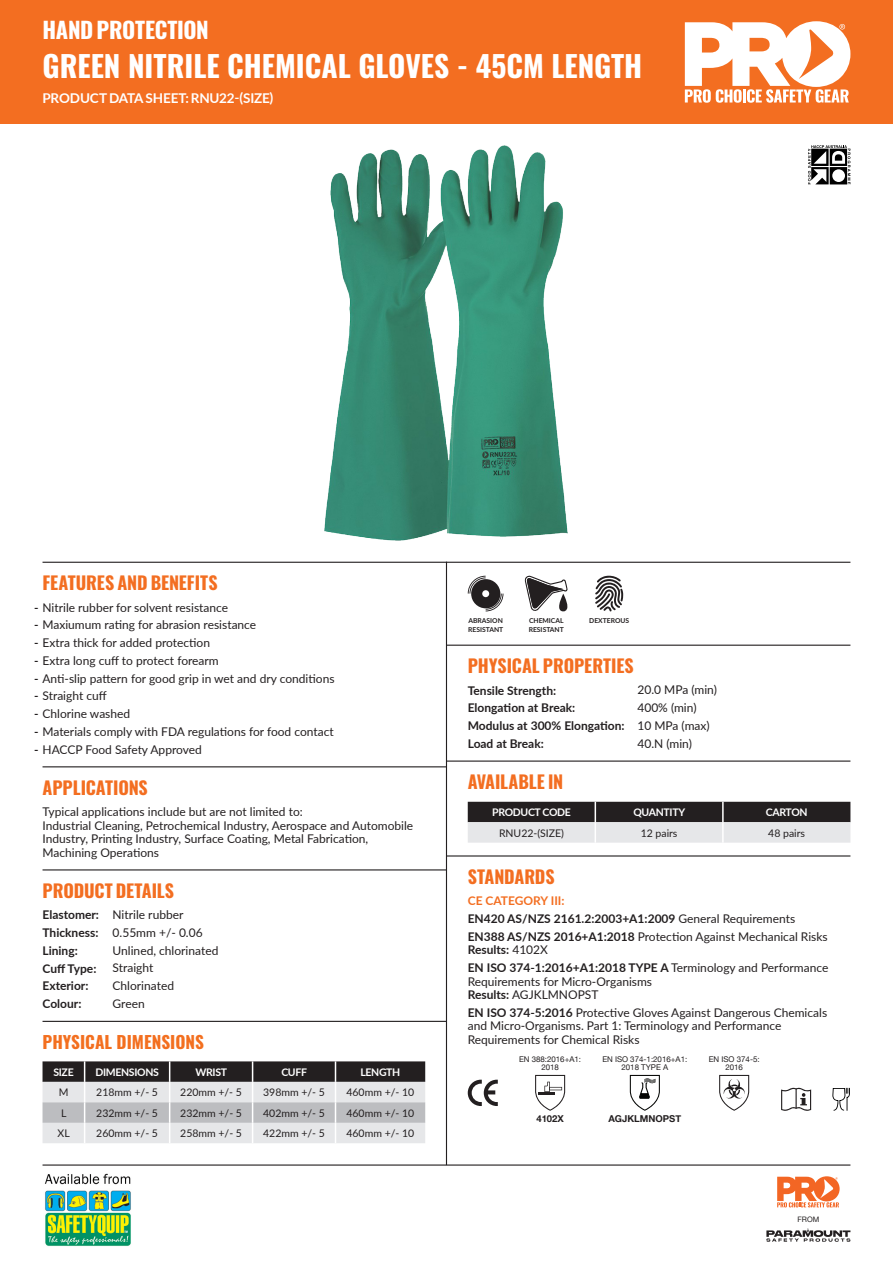
<style>
.page{position:relative;width:893px;height:1263px;background:#fff}
.page>*{position:absolute;margin:0;border:0;box-sizing:border-box;transform-origin:0 0}
.Pa0{font:700 29.55px "Oswald";color:#fff}
.t1{font:700 22.5px "Oswald";letter-spacing:-.015em;color:#fff}
.t2{font:700 18px "Oswald";letter-spacing:-.005em;color:#f36e21}
.Default{font:700 17.25px "Oswald";color:#f36f1f}
.t3{font:700 13.5px "Lato";letter-spacing:-.01em;color:#fff}
.t4{font:12px/13.5px "Lato";color:#231f20}
.t5{font:700 12px "Lato";color:#231f20}
.t6{font:700 12px "Lato";color:#f36e21}
.t7{font:10.5px "Lato";color:#231f20}
.t8{font:700 10.5px "Lato";letter-spacing:-.03em;color:#fff}
.t9{font:700 9.45px "Helvetica Neue";color:#231f20}
.t10{font:7.95px/7.9px "Helvetica Neue";color:#231f20;text-align:center}
.t11{font:7.5px "Helvetica Neue";color:#231f20}
.t12{font:700 6.75px/9px "Lato";color:#231f20}
.s1{font-weight:700}
.s2{font-weight:400}
</style>
<div class="page">
<hr style="left:43px;top:1164px;width:807px;height:1px;background:#231f20">
<svg style="left:777px;top:1176px;width:63px;height:31px"></svg>
<svg style="left:766px;top:1228px;width:84px;height:14px"></svg>
<div style="left:0;top:0;width:893px;height:124px;background:#f36e21"></div>
<svg style="left:685px;top:21px;width:165px;height:82px"></svg>
<svg style="left:468px;top:802px;width:382px;height:41px;background:#878587"></svg>
<hr style="left:722px;top:822px;width:2px;height:21px;background:#fff">
<hr style="left:722px;top:802px;width:2px;height:20px;background:#fff">
<hr style="left:446px;top:855px;width:404px;height:1px;background:#231f20">
<hr style="left:43px;top:562px;width:807px;height:1px;background:#231f20">
<hr style="left:446px;top:562px;width:1px;height:603px;background:#231f20">
<hr style="left:43px;top:869px;width:403px;height:1px;background:#231f20">
<svg style="left:468px;top:576px;width:35px;height:35px"></svg>
<hr style="left:446px;top:760px;width:404px;height:2px;background:#231f20">
<hr style="left:43px;top:1021px;width:403px;height:1px;background:#231f20">
<svg style="left:525px;top:576px;width:43px;height:36px"></svg>
<svg style="left:595px;top:576px;width:28px;height:35px"></svg>
<svg style="left:468px;top:1080px;width:30px;height:26px"></svg>
<svg style="left:535px;top:1075px;width:30px;height:36px"></svg>
<svg style="left:719px;top:1075px;width:30px;height:36px"></svg>
<svg style="left:630px;top:1075px;width:30px;height:36px"></svg>
<svg style="left:781px;top:1088px;width:30px;height:23px"></svg>
<svg style="left:43px;top:1061px;width:382px;height:82px;background:#acacae"></svg>
<svg style="left:832px;top:1088px;width:18px;height:23px"></svg>
<hr style="left:446px;top:645px;width:404px;height:1px;background:#231f20">
<hr style="left:43px;top:766px;width:403px;height:1px;background:#231f20">
<svg style="left:808px;top:145px;width:42px;height:39px"></svg>
<img style="left:325px;top:145px;width:242px;height:395px">
<img style="left:44px;top:1174px;width:87px;height:72px">
<p class="t1" style="left:43px;top:19px;width:168px">HAND PROTECTION</p>
<p class="Pa0" style="left:43px;top:51px;width:601px">GREEN NITRILE CHEMICAL GLOVES - 45CM LENGTH</p>
<p class="t3" style="left:43px;top:88px;width:232px">PRODUCT DATA SHEET: RNU22-(SIZE)</p>
<p class="t2" style="left:43px;top:573px;width:177px">FEATURES AND BENEFITS</p>
<p class="t4" style="left:34px;top:600px;width:196px"><span class="s1">-</span> Nitrile rubber for solvent resistance</p>
<p class="t4" style="left:34px;top:618px;width:224px"><span class="s1">-</span> Maxiumum rating for abrasion resistance</p>
<p class="t4" style="left:34px;top:635px;width:178px"><span class="s1">-</span> Extra thick for added protection</p>
<p class="t4" style="left:34px;top:653px;width:186px"><span class="s1">-</span> Extra long cuff to protect forearm</p>
<p class="t4" style="left:34px;top:671px;width:302px"><span class="s1">-</span> Anti-slip pattern for good grip in wet and dry conditions</p>
<p class="t4" style="left:34px;top:689px;width:74px"><span class="s1">-</span> Straight cuff</p>
<p class="t4" style="left:34px;top:706px;width:98px"><span class="s1">-</span> Chlorine washed</p>
<p class="t4" style="left:34px;top:724px;width:301px"><span class="s1">-</span> Materials comply with FDA regulations for food contact</p>
<p class="t4" style="left:34px;top:742px;width:169px"><span class="s1">-</span> HACCP Food Safety Approved</p>
<p class="t2" style="left:43px;top:778px;width:107px">APPLICATIONS</p>
<p class="t4" style="left:43px;top:804px;width:372px">Typical applications include but are not limited to:<br>Industrial Cleaning, Petrochemical Industry, Aerospace and Automobile Industry, Printing Industry, Surface Coating, Metal Fabrication, Machining Operations</p>
<p class="t2" style="left:43px;top:881px;width:133px">PRODUCT DETAILS</p>
<p class="t5" style="left:43px;top:906px;width:58px">Elastomer:</p>
<p class="t5" style="left:43px;top:924px;width:57px">Thickness:</p>
<p class="t5" style="left:43px;top:941px;width:37px">Lining:</p>
<p class="t5" style="left:43px;top:959px;width:55px">Cuff Type:</p>
<p class="t5" style="left:43px;top:977px;width:47px">Exterior:</p>
<p class="t5" style="left:43px;top:995px;width:40px">Colour:</p>
<p class="t4" style="left:113px;top:907px;width:72px">Nitrile rubber</p>
<p class="t4" style="left:113px;top:925px;width:92px">0.55mm +/- 0.06</p>
<p class="t4" style="left:113px;top:943px;width:107px">Unlined, chlorinated</p>
<p class="t4" style="left:113px;top:961px;width:42px">Straight</p>
<p class="t4" style="left:113px;top:978px;width:63px">Chlorinated</p>
<p class="t4" style="left:113px;top:996px;width:34px">Green</p>
<p class="Default" style="left:43px;top:1032px;width:163px">PHYSICAL DIMENSIONS</p>
<p class="t8" style="left:53px;top:1064px;width:22px">SIZE</p>
<p class="t8" style="left:95px;top:1064px;width:65px">DIMENSIONS</p>
<p class="t8" style="left:195px;top:1064px;width:33px">WRIST</p>
<p class="t8" style="left:281px;top:1064px;width:27px">CUFF</p>
<p class="t8" style="left:360px;top:1064px;width:41px">LENGTH</p>
<p class="t7" style="left:59px;top:1085px;width:11px">M</p>
<p class="t7" style="left:96px;top:1085px;width:63px">218mm +/- 5</p>
<p class="t7" style="left:180px;top:1085px;width:63px">220mm +/- 5</p>
<p class="t7" style="left:263px;top:1085px;width:63px">398mm +/- 5</p>
<p class="t7" style="left:346px;top:1085px;width:69px">460mm +/- 10</p>
<p class="t7" style="left:61px;top:1105px;width:7px">L</p>
<p class="t7" style="left:96px;top:1105px;width:63px">232mm +/- 5</p>
<p class="t7" style="left:180px;top:1105px;width:63px">232mm +/- 5</p>
<p class="t7" style="left:263px;top:1105px;width:63px">402mm +/- 5</p>
<p class="t7" style="left:346px;top:1105px;width:69px">460mm +/- 10</p>
<p class="t7" style="left:58px;top:1126px;width:14px">XL</p>
<p class="t7" style="left:96px;top:1126px;width:63px">260mm +/- 5</p>
<p class="t7" style="left:180px;top:1126px;width:63px">258mm +/- 5</p>
<p class="t7" style="left:263px;top:1126px;width:63px">422mm +/- 5</p>
<p class="t7" style="left:346px;top:1126px;width:69px">460mm +/- 10</p>
<p class="t12" style="left:468px;top:615px;width:37px">ABRASION<br>RESISTANT</p>
<p class="t12" style="left:529px;top:615px;width:37px">CHEMICAL<br>RESISTANT</p>
<p class="t12" style="left:589px;top:615px;width:41px">DEXTEROUS</p>
<p class="t2" style="left:468px;top:656px;width:167px">PHYSICAL PROPERTIES</p>
<p class="t5" style="left:468px;top:681px;width:90px">Tensile Strength:</p>
<p class="t5" style="left:468px;top:699px;width:109px">Elongation at Break:</p>
<p class="t5" style="left:468px;top:717px;width:158px">Modulus at 300% Elongation:</p>
<p class="t5" style="left:468px;top:734px;width:78px">Load at Break:</p>
<p class="t4" style="left:637px;top:683px;width:81px">20.0 MPa (min)</p>
<p class="t4" style="left:637px;top:700px;width:61px">400% (min)</p>
<p class="t4" style="left:637px;top:718px;width:74px">10 MPa (max)</p>
<p class="t4" style="left:637px;top:736px;width:56px">40.N (min)</p>
<p class="t2" style="left:468px;top:772px;width:97px">AVAILABLE IN</p>
<p class="t8" style="left:492px;top:805px;width:80px">PRODUCT CODE</p>
<p class="t8" style="left:633px;top:805px;width:53px">QUANTITY</p>
<p class="t8" style="left:766px;top:805px;width:43px">CARTON</p>
<p class="t7" style="left:499px;top:825px;width:66px">RNU22-(SIZE)</p>
<p class="t7" style="left:641px;top:825px;width:38px">12 pairs</p>
<p class="t7" style="left:768px;top:825px;width:38px">48 pairs</p>
<p class="t2" style="left:468px;top:867px;width:88px">STANDARDS</p>
<p class="t6" style="left:468px;top:892px;width:98px">CE CATEGORY III:</p>
<p class="t5" style="left:468px;top:910px;width:329px">EN420 AS/NZS 2161.2:2003+A1:2009 <span class="s2">General Requirements</span></p>
<p class="t4" style="left:468px;top:929px;width:361px"><span class="s1">EN388 AS/NZS 2016+A1:2018</span> Protection Against Mechanical Risks<br><span class="s1">Results:</span> 4102X</p>
<p class="t4" style="left:468px;top:960px;width:362px"><span class="s1">EN ISO 374-1:2016+A1:2018 TYPE A</span> Terminology and Performance<br>Requirements for Micro-Organisms<br><span class="s1">Results:</span> AGJKLMNOPST</p>
<p class="t4" style="left:468px;top:1005px;width:361px"><span class="s1">EN ISO 374-5:2016</span> Protective Gloves Against Dangerous Chemicals and Micro-Organisms. Part 1: Terminology and Performance<br>Requirements for Chemical Risks</p>
<p class="t10" style="left:519px;top:1056px;width:64px">EN 388:2016+A1:<br>2018</p>
<p class="t10" style="left:602px;top:1056px;width:86px">EN ISO 374-1:2016+A1:<br>2018 TYPE A</p>
<p class="t10" style="left:709px;top:1056px;width:53px">EN ISO 374-5:<br>2016</p>
<p class="t9" style="left:536px;top:1111px;width:29px">4102X</p>
<p class="t9" style="left:608px;top:1111px;width:74px">AGJKLMNOPST</p>
<p class="t11" style="left:797px;top:1213px;width:24px">FROM</p>
</div>
